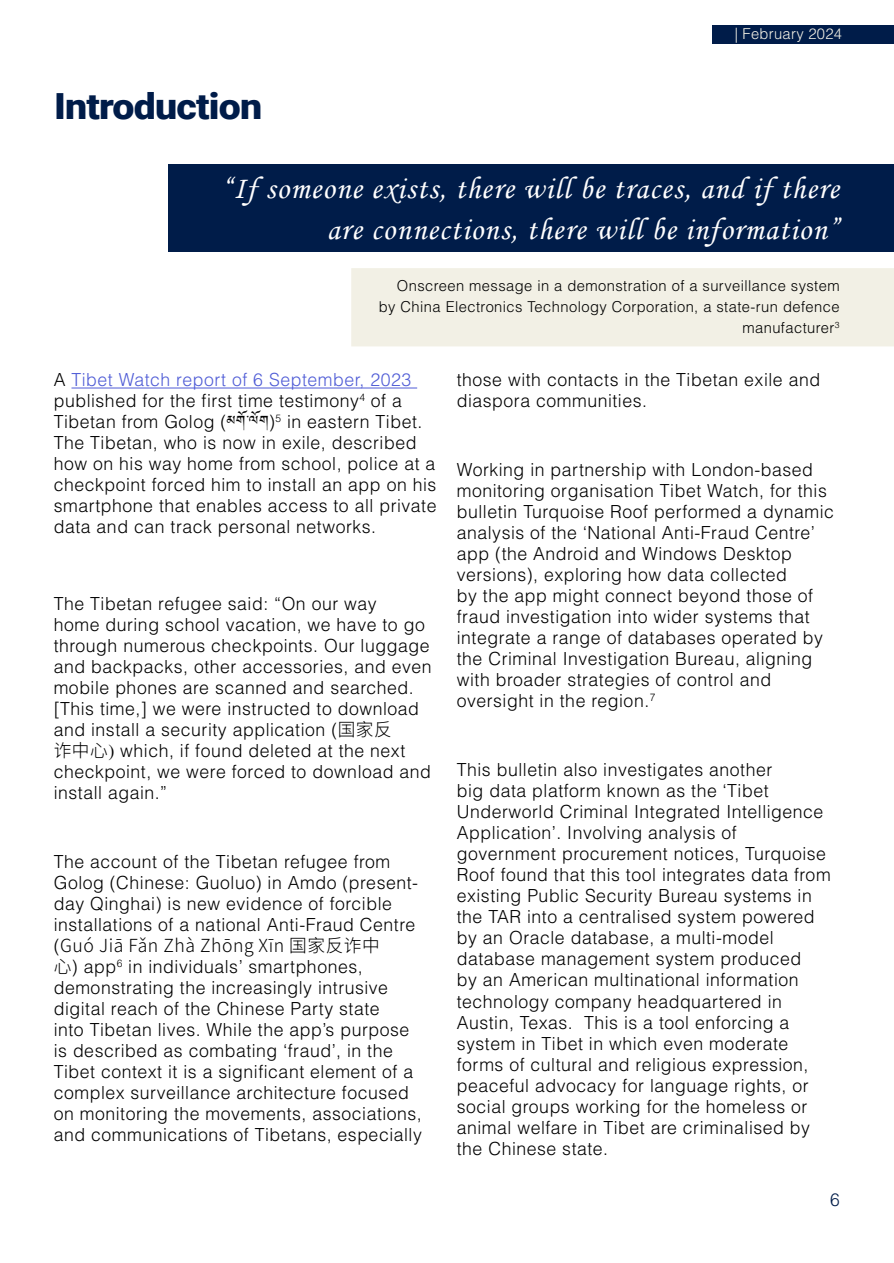
<style>
.page{position:relative;width:894px;height:1263px;background:#fff}
.page>*{position:absolute;margin:0;border:0;box-sizing:border-box;transform-origin:0 0}
.t1{font:900 36px "Roboto";letter-spacing:-.02em;color:#001c49;scale:1.09 1}
.t2{font:31.5px/40.5px "Monotype Corsiva";letter-spacing:.04em;color:#fff;text-align:right}
.t3{font:300 18px/21px "Helvetica LT Std";letter-spacing:.03em;color:#000}
.t4{font:100 18px "Noto Sans SC";letter-spacing:.03em;color:#000}
.t5{font:300 18px "Helvetica LT Std";color:#001c49;scale:.96 1}
.t6{font:300 15px/21px "Helvetica LT Std";letter-spacing:.03em;color:#000;text-align:right}
.t7{font:300 15px "Helvetica LT Std";letter-spacing:.02em;color:#f2f0e5}
.s1{color:#4f5cd6}
.s2{font-family:"Jomolhari";font-weight:400;font-size:16.5px}
.s3{font-family:"Noto Sans SC";font-weight:100}
.s4{font-family:"Helvetica LT Std";font-weight:300}
</style>
<div class="page">
<div style="left:712px;top:25px;width:181px;height:19px;background:#001c49"></div>
<div style="left:168px;top:165px;width:725px;height:87px;background:#001c49"></div>
<div style="left:351px;top:268px;width:542px;height:78px;background:#f2f0e5"></div>
<hr style="left:71px;top:387px;width:346px;height:1px;background:#4f5cd6">
<h1 class="t1" style="left:54px;top:81px;width:192px">Introduction</h1>
<p class="t7" style="left:734px;top:24px;width:109px">| February 2024</p>
<h2 class="t2" style="left:222px;top:169px;width:618px">“If someone exists, there will be traces, and if there are connections, there will be information”</h2>
<p class="t6" style="left:378px;top:274px;width:462px">Onscreen message in a demonstration of a surveillance system by China Electronics Technology Corporation, a state-run defence manufacturer<sup>3</sup></p>
<p class="t3" style="left:54px;top:369px;width:384px">A <span class="s1">Tibet Watch report of 6 September, 2023 </span>published for the first time testimony<sup>4</sup> of a Tibetan from Golog (<span class="s2">མགོ་ལོག</span>)<sup>5</sup> in eastern Tibet.<br>The Tibetan, who is now in exile, described how on his way home from school, police at a checkpoint forced him to install an app on his smartphone that enables access to all private data and can track personal networks.</p>
<p class="t3" style="left:54px;top:593px;width:379px">The Tibetan refugee said: “On our way<br>home during school vacation, we have to go through numerous checkpoints. Our luggage and backpacks, other accessories, and even mobile phones are scanned and searched. [This time,] we were instructed to download and install a security application (<span class="s3">国家反<br>诈中心</span><span class="s2">)</span> which, if found deleted at the next checkpoint, we were forced to download and install again. ”</p>
<p class="t3" style="left:54px;top:851px;width:365px">The account of the Tibetan refugee from Golog (Chinese: Guoluo) in Amdo (present&shy;day Qinghai) is new evidence of forcible installations of a national Anti-Fraud Centre</p>
<p class="t4" style="left:54px;top:935px;width:327px"><span class="s4">(</span>Guó Jiā Fǎn Zhà Zhōng Xīn 国家反诈中</p>
<p class="t3" style="left:54px;top:956px;width:369px"><span class="s3">心</span>) app<sup>6</sup> in individuals’ smartphones, demonstrating the increasingly intrusive digital reach of the Chinese Party state<br>into Tibetan lives. While the app’s purpose is described as combating ‘fraud’, in the Tibet context it is a significant element of a complex surveillance architecture focused on monitoring the movements, associations, and communications of Tibetans, especially</p>
<p class="t3" style="left:456px;top:369px;width:364px">those with contacts in the Tibetan exile and diaspora communities.</p>
<p class="t3" style="left:456px;top:459px;width:378px">Working in partnership with London-based monitoring organisation Tibet Watch, for this bulletin Turquoise Roof performed a dynamic analysis of the ‘National Anti-Fraud Centre’ app (the Android and Windows Desktop versions), exploring how data collected<br>by the app might connect beyond those of fraud investigation into wider systems that integrate a range of databases operated by the Criminal Investigation Bureau, aligning with broader strategies of control and oversight in the region. <sup>7</sup></p>
<p class="t3" style="left:456px;top:759px;width:375px">This bulletin also investigates another<br>big data platform known as the ‘Tibet Underworld Criminal Integrated Intelligence Application’. Involving analysis of government procurement notices, Turquoise Roof found that this tool integrates data from existing Public Security Bureau systems in the TAR into a centralised system powered by an Oracle database, a multi-model database management system produced<br>by an American multinational information technology company headquartered in Austin, Texas. This is a tool enforcing a system in Tibet in which even moderate forms of cultural and religious expression, peaceful advocacy for language rights, or social groups working for the homeless or animal welfare in Tibet are criminalised by the Chinese state.</p>
<p class="t5" style="left:829px;top:1188px;width:12px">6</p>
</div>
